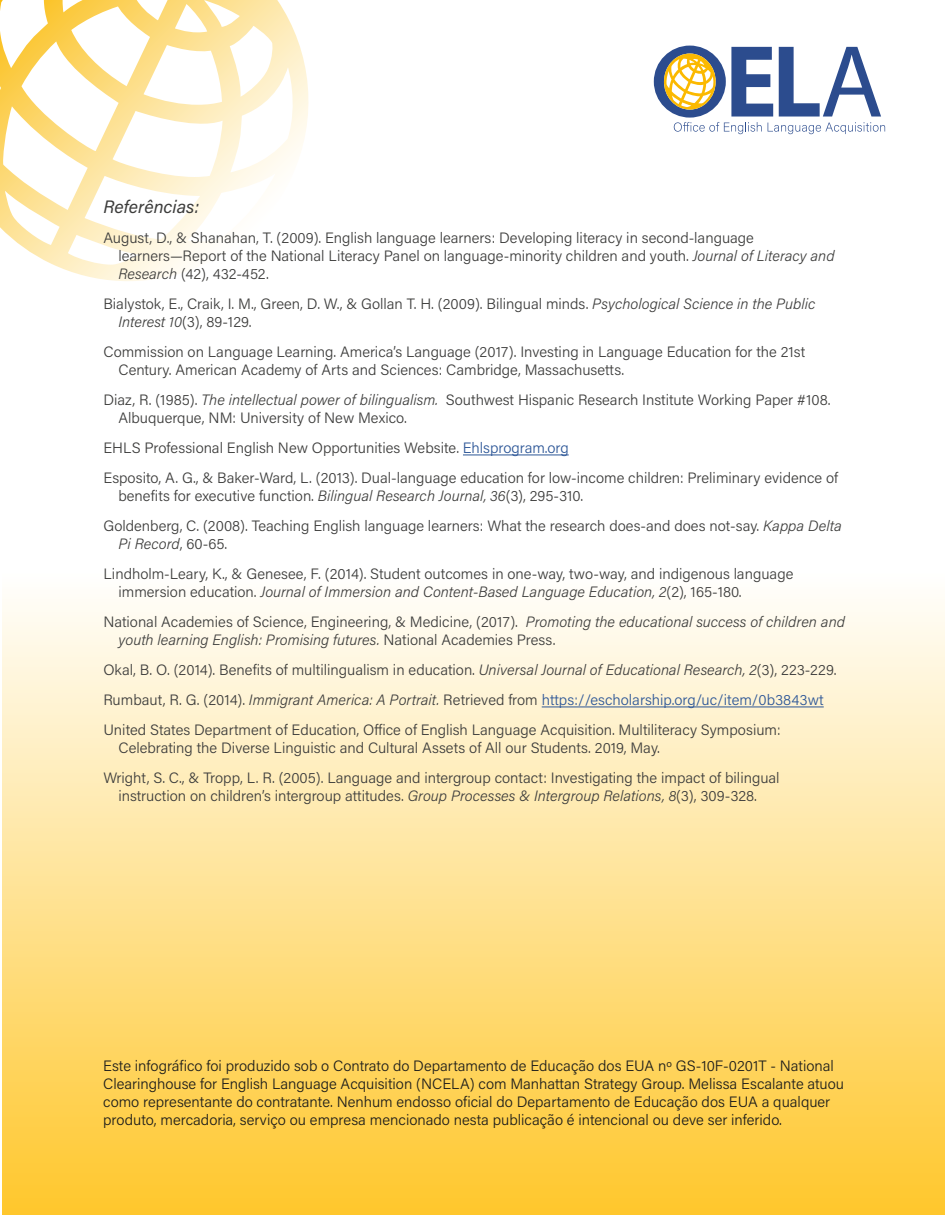
<style>
.page{position:relative;width:945px;height:1215px;background:#fff}
.page>*{position:absolute;margin:0;border:0;box-sizing:border-box;transform-origin:0 0}
.t1{font:italic 18px "Acumin Pro";color:#3c3c3b}
.t2{font:300 15px/18px "Acumin Pro";color:#3c3c3b}
.t3{font:300 15px/18px "Acumin Pro";color:#1d1d1b}
.t4{font:italic 300 15px/18px "Acumin Pro";color:#3c3c3b}
.t5{font:300 15px "Acumin Pro";color:#2c5697}
.s1{font-style:italic}
.s2{color:#2c5697}
.s3{font-style:normal}
.s4{color:#3c3c3b}
.s5{font-style:italic;color:#3c3c3b}
</style>
<div class="page">
<div style="left:2px;top:574px;width:943px;height:641px;background:linear-gradient(to bottom,#fffefe,#ffc72c)"></div>
<svg style="left:0;top:0;width:309px;height:281px"></svg>
<div style="left:654px;top:46px;width:72px;height:72px;background:#2c4c8e;border-radius:50%"></div>
<svg style="left:660px;top:47px;width:225px;height:87px"></svg>
<hr style="left:463px;top:455px;width:106px;height:1px;background:#2c5697">
<hr style="left:542px;top:707px;width:282px;height:1px;background:#2c5697">
<h3 class="t1" style="left:103px;top:195px;width:97px">Referências:</h3>
<p class="t2" style="left:118px;top:229px;width:718px;text-indent:-15px">August, D., &amp; Shanahan, T. (2009). English language learners: Developing literacy in second-language learners—Report of the National Literacy Panel on language-minority children and youth. <span class="s1">Journal of Literacy and<br>Research</span> (42), 432-452.</p>
<p class="t2" style="left:118px;top:295px;width:699px;text-indent:-15px">Bialystok, E., Craik, I. M., Green, D. W., &amp; Gollan T. H. (2009). Bilingual minds. <span class="s1">Psychological Science in the Public<br>Interest 10</span>(3), 89-129.</p>
<p class="t2" style="left:118px;top:343px;width:688px;text-indent:-15px">Commission on Language Learning. America’s Language (2017). Investing in Language Education for the 21st<br>Century. American Academy of Arts and Sciences: Cambridge, Massachusetts.</p>
<p class="t2" style="left:118px;top:391px;width:714px;text-indent:-15px">Diaz, R. (1985). <span class="s1">The intellectual power of bilingualism.</span> Southwest Hispanic Research Institute Working Paper #108.<br>Albuquerque, NM: University of New Mexico.</p>
<p class="t2" style="left:103px;top:439px;width:467px">EHLS Professional English New Opportunities Website. <span class="s2">Ehlsprogram.org</span></p>
<p class="t2" style="left:118px;top:469px;width:721px;text-indent:-15px">Esposito, A. G., &amp; Baker-Ward, L. (2013). Dual-language education for low-income children: Preliminary evidence of benefits for executive function. <span class="s1">Bilingual Research Journal, 36</span>(3), 295-310.</p>
<p class="t2" style="left:118px;top:517px;width:725px;text-indent:-15px">Goldenberg, C. (2008). Teaching English language learners: What the research does-and does not-say. <span class="s1">Kappa Delta<br>Pi Record</span>, 60-65.</p>
<p class="t2" style="left:118px;top:565px;width:676px;text-indent:-15px">Lindholm-Leary, K., &amp; Genesee, F. (2014). Student outcomes in one-way, two-way, and indigenous language immersion education. <span class="s1">Journal of Immersion and Content-Based Language Education, 2</span>(2), 165-180.</p>
<p class="t4" style="left:118px;top:613px;width:728px;text-indent:-15px"><span class="s3">National Academies of Science, Engineering, &amp; Medicine, (2017).</span> Promoting the educational success of children and youth learning English: Promising futures. <span class="s3">National Academies Press.</span></p>
<p class="t2" style="left:103px;top:661px;width:735px">Okal, B. O. (2014). Benefits of multilingualism in education. <span class="s1">Universal Journal of Educational Research, 2</span>(3), 223-229.</p>
<p class="t5" style="left:103px;top:690px;width:722px"><span class="s4">Rumbaut, R. G. (2014).</span> <span class="s5">Immigrant America: A Portrait.</span> <span class="s4">Retrieved from</span> https://escholarship.org/uc/item/0b3843wt</p>
<p class="t2" style="left:118px;top:721px;width:664px;text-indent:-15px">United States Department of Education, Office of English Language Acquisition. Multiliteracy Symposium:<br>Celebrating the Diverse Linguistic and Cultural Assets of All our Students. 2019, May.</p>
<p class="t2" style="left:103px;top:769px;width:678px;text-align:center">Wright, S. C., &amp; Tropp, L. R. (2005). Language and intergroup contact: Investigating the impact of bilingual instruction on children’s intergroup attitudes. <span class="s1">Group Processes &amp; Intergroup Relations, 8</span>(3), 309-328.</p>
<p class="t3" style="left:103px;top:1056px;width:742px">Este infográfico foi produzido sob o Contrato do Departamento de Educação dos EUA nº GS-10F-0201T - National Clearinghouse for English Language Acquisition (NCELA) com Manhattan Strategy Group. Melissa Escalante atuou como representante do contratante. Nenhum endosso oficial do Departamento de Educação dos EUA a qualquer produto, mercadoria, serviço ou empresa mencionado nesta publicação é intencional ou deve ser inferido.</p>
</div>
